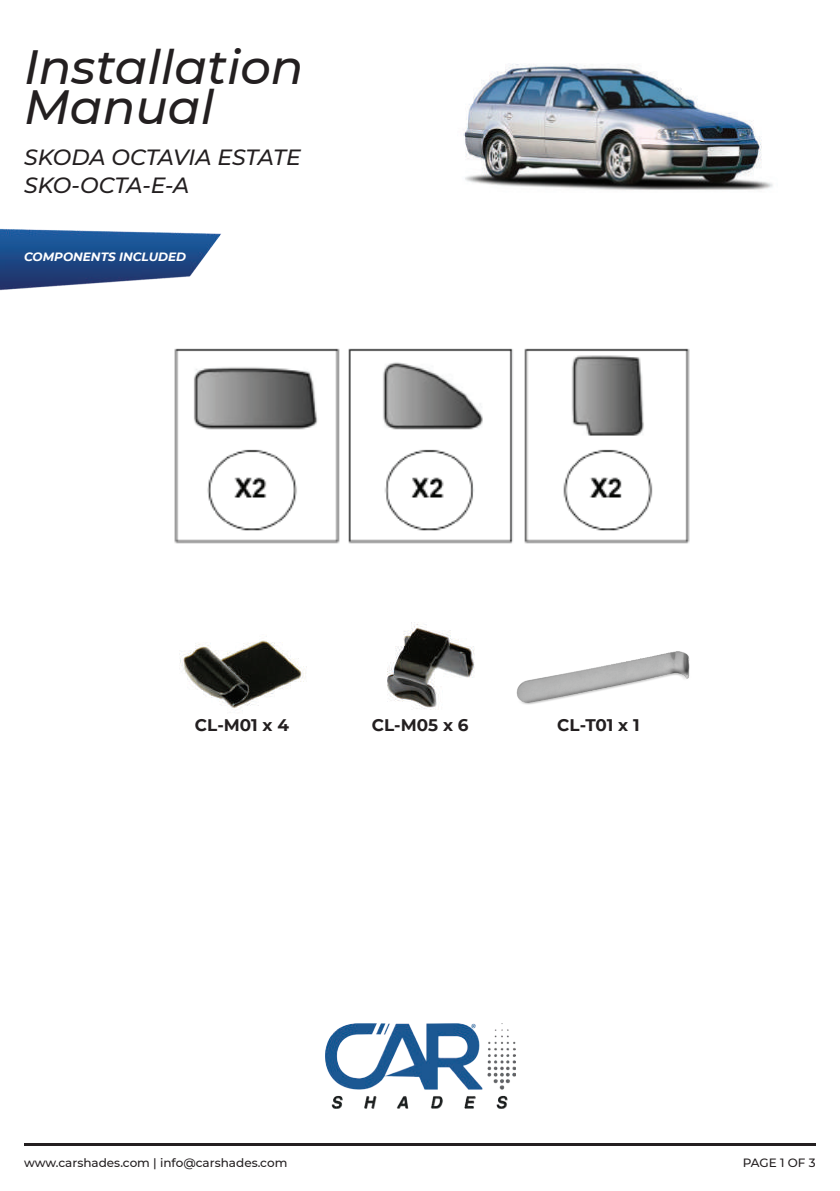
<style>
.page{position:relative;width:840px;height:1191px;background:#fff}
.page>*{position:absolute;margin:0;border:0;box-sizing:border-box;transform-origin:0 0}
.t1{font:italic 500 48px/40px "Montserrat";color:#231f20}
.t2{font:italic 500 22px/28px "Montserrat";letter-spacing:-.01em;color:#231f20}
.t3{font:700 16.8px "Montserrat";color:#231f20}
.t4{font:500 12px "Montserrat";color:#231f20}
.t5{font:italic 700 12px "Montserrat";color:#fff}
</style>
<div class="page">
<img style="left:463px;top:63px;width:310px;height:127px">
<img style="left:0;top:228px;width:221px;height:63px">
<img style="left:174px;top:348px;width:516px;height:196px">
<img style="left:325px;top:1023px;width:189px;height:85px">
<hr style="left:24px;top:1143px;width:791px;height:2px;background:#231f20">
<img style="left:179px;top:636px;width:128px;height:75px">
<img style="left:387px;top:622px;width:88px;height:88px">
<img style="left:516px;top:651px;width:174px;height:54px">
<h1 class="t1" style="left:24px;top:45px;width:281px">Installation<br>Manual</h1>
<h2 class="t2" style="left:24px;top:143px;width:278px">SKODA OCTAVIA ESTATE<br>SKO-OCTA-E-A</h2>
<p class="t5" style="left:24px;top:248px;width:163px">COMPONENTS INCLUDED</p>
<h3 class="t3" style="left:195px;top:713px;width:95px">CL-M01 x 4</h3>
<h3 class="t3" style="left:371px;top:713px;width:98px">CL-M05 x 6</h3>
<h3 class="t3" style="left:557px;top:713px;width:84px">CL-T01 x 1</h3>
<p class="t4" style="left:24px;top:1153px;width:265px">www.carshades.com | info@carshades.com</p>
<p class="t4" style="left:742px;top:1153px;width:74px">PAGE 1 OF 3</p>
</div>
